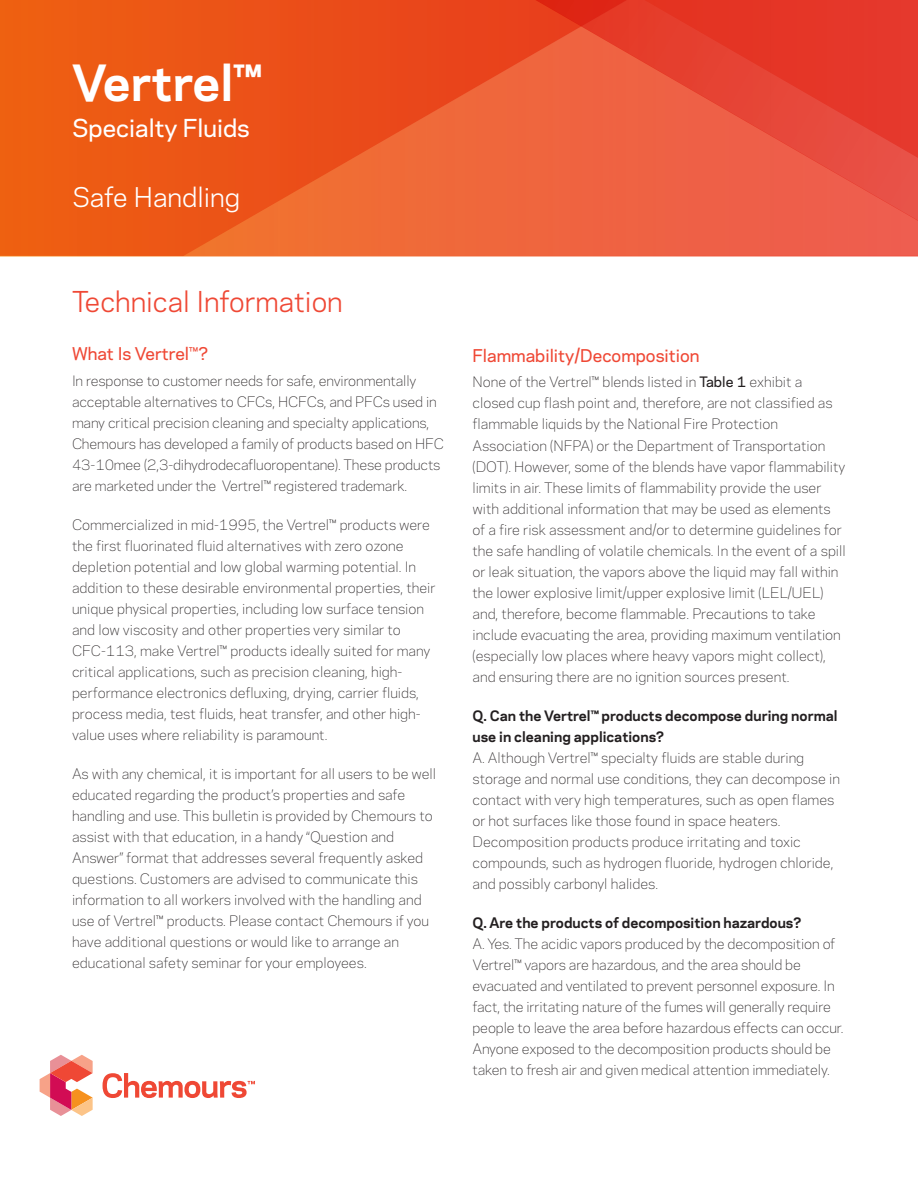
<style>
.page{position:relative;width:918px;height:1188px;background:#fff}
.page>*{position:absolute;margin:0;border:0;box-sizing:border-box;transform-origin:0 0}
.t1{font:700 46.8px "Chemours Sans";color:#fff}
.t2{font:27px "Chemours Sans";color:#ef4835}
.t3{font:25.5px "Chemours Sans";color:#fff}
.t4{font:500 23.25px "Chemours Sans";color:#fff}
.t5{font:500 16.5px "Chemours Sans";color:#ef4835}
.t6{font:300 13.5px/21px "Chemours Sans";color:#231f20}
.t7{font:700 13.5px/21px "Chemours Sans";color:#231f20}
.s1{font-weight:500}
</style>
<div class="page">
<div style="left:0;top:0;width:183px;height:256px;background:#ed5b14"></div>
<svg style="left:183px;top:0;width:735px;height:256px;background:#ec5826"></svg>
<svg style="left:465px;top:0;width:453px;height:230px;background:#ea5138"></svg>
<svg style="left:40px;top:1055px;width:53px;height:61px"></svg>
<svg style="left:103px;top:1073px;width:152px;height:25px"></svg>
<h1 class="t1" style="left:72px;top:48px;width:191px">Vertrel™</h1>
<h3 class="t4" style="left:72px;top:111px;width:179px">Specialty Fluids</h3>
<h3 class="t3" style="left:72px;top:178px;width:170px">Safe Handling</h3>
<h2 class="t2" style="left:72px;top:282px;width:272px">Technical Information</h2>
<p class="t5" style="left:72px;top:341px;width:138px">What Is Vertrel™?</p>
<p class="t6" style="left:72px;top:369px;width:373px">In response to customer needs for safe, environmentally acceptable alternatives to CFCs, HCFCs, and PFCs used in many critical precision cleaning and specialty applications, Chemours has developed a family of products based on HFC 43-10mee (2,3-dihydrodecafluoropentane). These products are marketed under the Vertrel™ registered trademark.</p>
<p class="t6" style="left:72px;top:513px;width:365px">Commercialized in mid-1995, the Vertrel™ products were the first fluorinated fluid alternatives with zero ozone depletion potential and low global warming potential. In addition to these desirable environmental properties, their unique physical properties, including low surface tension and low viscosity and other properties very similar to CFC-113, make Vertrel™ products ideally suited for many critical applications, such as precision cleaning, high&shy;performance electronics defluxing, drying, carrier fluids, process media, test fluids, heat transfer, and other high&shy;value uses where reliability is paramount.</p>
<p class="t6" style="left:72px;top:762px;width:366px">As with any chemical, it is important for all users to be well educated regarding the product’s properties and safe handling and use. This bulletin is provided by Chemours to assist with that education, in a handy “Question and Answer” format that addresses several frequently asked questions. Customers are advised to communicate this information to all workers involved with the handling and use of Vertrel™ products. Please contact Chemours if you have additional questions or would like to arrange an educational safety seminar for your employees.</p>
<p class="t5" style="left:472px;top:343px;width:228px">Flammability/Decomposition</p>
<p class="t6" style="left:472px;top:371px;width:375px">None of the Vertrel™ blends listed in <span class="s1">Table 1</span> exhibit a closed cup flash point and, therefore, are not classified as flammable liquids by the National Fire Protection Association (NFPA) or the Department of Transportation (DOT). However, some of the blends have vapor flammability limits in air. These limits of flammability provide the user with additional information that may be used as elements of a fire risk assessment and/or to determine guidelines for the safe handling of volatile chemicals. In the event of a spill or leak situation, the vapors above the liquid may fall within the lower explosive limit/upper explosive limit (LEL/UEL) and, therefore, become flammable. Precautions to take include evacuating the area, providing maximum ventilation (especially low places where heavy vapors might collect), and ensuring there are no ignition sources present.</p>
<p class="t7" style="left:472px;top:704px;width:367px">Q. Can the Vertrel™ products decompose during normal use in cleaning applications?</p>
<p class="t6" style="left:472px;top:746px;width:369px">A. Although Vertrel™ specialty fluids are stable during storage and normal use conditions, they can decompose in contact with very high temperatures, such as open flames or hot surfaces like those found in space heaters.<br>Decomposition products produce irritating and toxic compounds, such as hydrogen fluoride, hydrogen chloride, and possibly carbonyl halides.</p>
<p class="t7" style="left:472px;top:911px;width:331px">Q. Are the products of decomposition hazardous?</p>
<p class="t6" style="left:472px;top:932px;width:372px">A. Yes. The acidic vapors produced by the decomposition of Vertrel™ vapors are hazardous, and the area should be evacuated and ventilated to prevent personnel exposure. In fact, the irritating nature of the fumes will generally require people to leave the area before hazardous effects can occur.<br>Anyone exposed to the decomposition products should be taken to fresh air and given medical attention immediately.</p>
</div>
